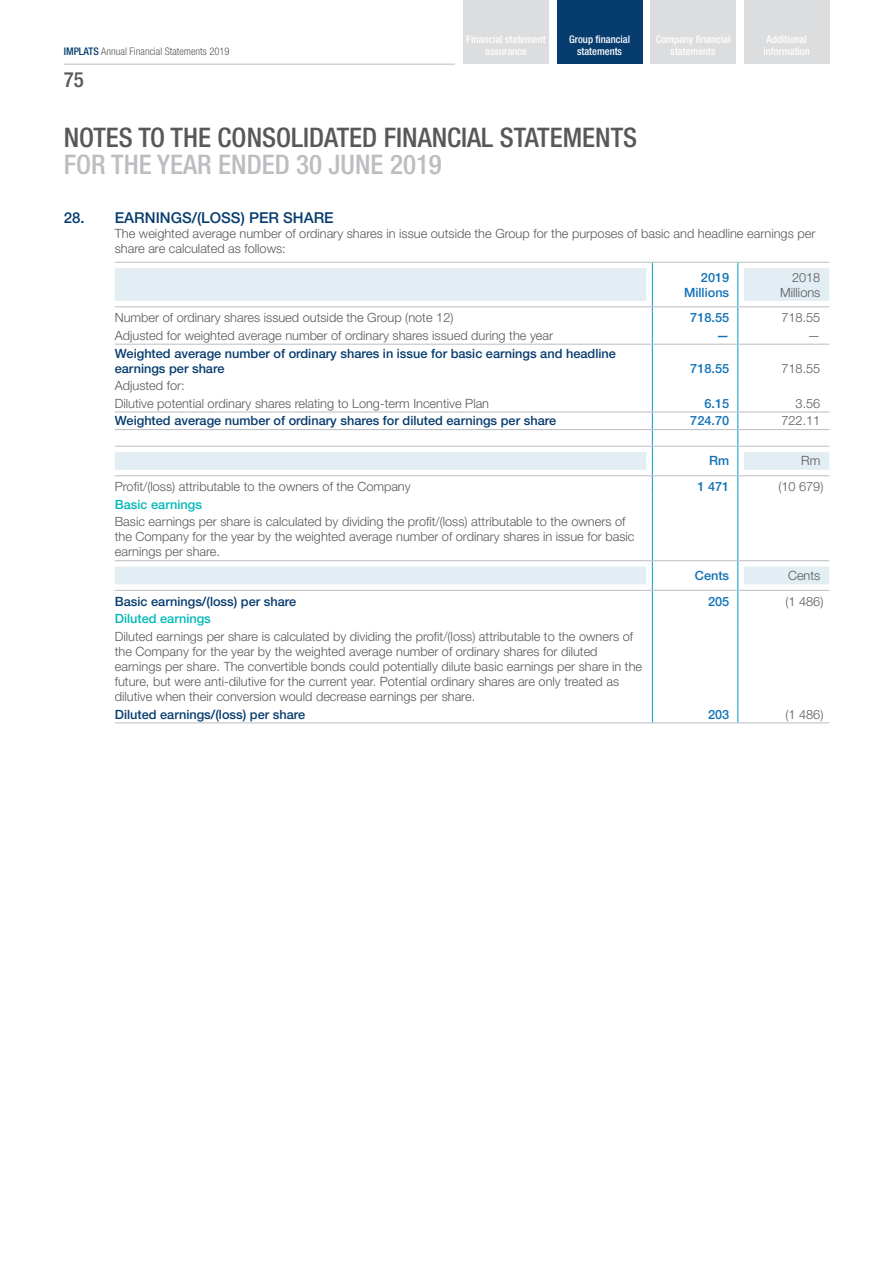
<style>
.page{position:relative;width:893px;height:1263px;background:#fff}
.page>*{position:absolute;margin:0;border:0;box-sizing:border-box;transform-origin:0 0}
.t1{font:500 condensed 27px "Helvetica Neue LT Std";color:#57585a}
.t2{font:500 condensed 27px "Helvetica Neue LT Std";color:#bcbdc0}
.t3{font:500 condensed 21px "Helvetica Neue LT Std";color:#57585a}
.t4{font:500 15px "Helvetica Neue LT Std";color:#063c6e}
.t5{font:300 12.75px/15px "Helvetica Neue LT Std";color:#57585a}
.t6{font:500 12.75px/15px "Helvetica Neue LT Std";color:#063c6e}
.t7{font:500 12.75px/15px "Helvetica Neue LT Std";color:#1071b7;text-align:right}
.t8{font:500 12.75px "Helvetica Neue LT Std";color:#00b8b9}
.t9{font:500 condensed 10.5px/12px "Helvetica Neue LT Std";color:#fff;text-align:center}
.t10{font:300 condensed 10.5px "Helvetica Neue LT Std";color:#57585a}
.s1{font-weight:500;color:#063c6e}
</style>
<div class="page">
<svg style="left:115px;top:268px;width:714px;height:316px"></svg>
<hr style="left:115px;top:262px;width:531px;height:1px;background:#bcbdc0">
<hr style="left:652px;top:262px;width:86px;height:1px;background:#bcbdc0">
<svg style="left:646px;top:262px;width:7px;height:6px"></svg>
<svg style="left:737px;top:262px;width:7px;height:6px"></svg>
<hr style="left:744px;top:262px;width:85px;height:1px;background:#bcbdc0">
<hr style="left:652px;top:268px;width:1px;height:33px;background:#009ccc">
<hr style="left:737px;top:268px;width:1px;height:33px;background:#009ccc">
<hr style="left:115px;top:306px;width:531px;height:1px;background:#bcbdc0">
<hr style="left:652px;top:306px;width:86px;height:1px;background:#bcbdc0">
<hr style="left:744px;top:306px;width:85px;height:1px;background:#bcbdc0">
<hr style="left:115px;top:344px;width:531px;height:1px;background:#bcbdc0">
<svg style="left:646px;top:301px;width:7px;height:44px"></svg>
<hr style="left:652px;top:344px;width:86px;height:1px;background:#bcbdc0">
<hr style="left:652px;top:345px;width:1px;height:32px;background:#009ccc">
<svg style="left:737px;top:301px;width:7px;height:44px"></svg>
<hr style="left:737px;top:345px;width:1px;height:32px;background:#009ccc">
<hr style="left:744px;top:344px;width:85px;height:1px;background:#bcbdc0">
<hr style="left:115px;top:412px;width:531px;height:1px;background:#bcbdc0">
<hr style="left:652px;top:412px;width:86px;height:1px;background:#bcbdc0">
<hr style="left:744px;top:412px;width:85px;height:1px;background:#bcbdc0">
<hr style="left:115px;top:429px;width:531px;height:1px;background:#bcbdc0">
<hr style="left:652px;top:429px;width:86px;height:1px;background:#bcbdc0">
<hr style="left:744px;top:429px;width:85px;height:1px;background:#bcbdc0">
<hr style="left:115px;top:446px;width:531px;height:1px;background:#bcbdc0">
<hr style="left:652px;top:446px;width:86px;height:1px;background:#bcbdc0">
<hr style="left:744px;top:446px;width:85px;height:1px;background:#bcbdc0">
<hr style="left:115px;top:475px;width:531px;height:1px;background:#bcbdc0">
<hr style="left:652px;top:475px;width:86px;height:1px;background:#bcbdc0">
<hr style="left:744px;top:475px;width:85px;height:1px;background:#bcbdc0">
<svg style="left:646px;top:377px;width:7px;height:136px"></svg>
<svg style="left:737px;top:377px;width:7px;height:136px"></svg>
<hr style="left:652px;top:513px;width:1px;height:47px;background:#009ccc">
<hr style="left:737px;top:513px;width:1px;height:47px;background:#009ccc">
<hr style="left:115px;top:560px;width:531px;height:1px;background:#bcbdc0">
<hr style="left:652px;top:560px;width:86px;height:1px;background:#bcbdc0">
<hr style="left:744px;top:560px;width:85px;height:1px;background:#bcbdc0">
<hr style="left:115px;top:590px;width:531px;height:1px;background:#bcbdc0">
<hr style="left:652px;top:590px;width:86px;height:1px;background:#bcbdc0">
<hr style="left:744px;top:590px;width:85px;height:1px;background:#bcbdc0">
<svg style="left:646px;top:560px;width:7px;height:68px"></svg>
<svg style="left:737px;top:560px;width:7px;height:68px"></svg>
<hr style="left:652px;top:628px;width:1px;height:77px;background:#009ccc">
<hr style="left:737px;top:628px;width:1px;height:77px;background:#009ccc">
<hr style="left:115px;top:722px;width:531px;height:1px;background:#bcbdc0">
<svg style="left:646px;top:705px;width:7px;height:18px"></svg>
<hr style="left:652px;top:722px;width:86px;height:1px;background:#bcbdc0">
<svg style="left:737px;top:705px;width:7px;height:18px"></svg>
<hr style="left:744px;top:722px;width:85px;height:1px;background:#bcbdc0">
<div style="left:651px;top:0;width:85px;height:64px;background:#dcdddf"></div>
<div style="left:557px;top:0;width:85px;height:64px;background:#063c6e"></div>
<div style="left:463px;top:0;width:86px;height:64px;background:#dcdddf"></div>
<div style="left:744px;top:0;width:85px;height:64px;background:#dcdddf"></div>
<hr style="left:64px;top:64px;width:391px;height:1px;background:#bcbdc0">
<p class="t10" style="left:64px;top:46px;width:167px"><span class="s1">IMPLATS</span> Annual Financial Statements 2019</p>
<h2 class="t3" style="left:64px;top:67px;width:22px">75</h2>
<p class="t9" style="left:569px;top:33px;width:62px">Group financial statements</p>
<p class="t9" style="left:656px;top:33px;width:76px">Company financial statements</p>
<p class="t9" style="left:466px;top:33px;width:81px">Financial statement assurance</p>
<p class="t9" style="left:763px;top:33px;width:48px;text-align:left">Additional information</p>
<h1 class="t1" style="left:64px;top:121px;width:575px">NOTES TO THE CONSOLIDATED FINANCIAL STATEMENTS</h1>
<h1 class="t2" style="left:64px;top:148px;width:380px">FOR THE YEAR ENDED 30 JUNE 2019</h1>
<p class="t4" style="left:64px;top:209px;width:271px">28. EARNINGS/(LOSS) PER SHARE</p>
<p class="t5" style="left:115px;top:226px;width:702px">The weighted average number of ordinary shares in issue outside the Group for the purposes of basic and headline earnings per share are calculated as follows:</p>
<p class="t7" style="left:684px;top:269px;width:47px">2019<br>Millions</p>
<p class="t5" style="left:780px;top:269px;width:42px;text-align:right">2018<br>Millions</p>
<p class="t5" style="left:115px;top:310px;width:340px">Number of ordinary shares issued outside the Group (note 12)</p>
<p class="t7" style="left:690px;top:310px;width:40px">718.55</p>
<p class="t5" style="left:781px;top:310px;width:40px">718.55</p>
<p class="t5" style="left:115px;top:328px;width:440px">Adjusted for weighted average number of ordinary shares issued during the year</p>
<p class="t7" style="left:716px;top:328px;width:14px">—</p>
<p class="t5" style="left:808px;top:328px;width:14px">—</p>
<p class="t6" style="left:115px;top:345px;width:503px">Weighted average number of ordinary shares in issue for basic earnings and headline earnings per share</p>
<p class="t7" style="left:690px;top:360px;width:40px">718.55</p>
<p class="t5" style="left:781px;top:360px;width:40px">718.55</p>
<p class="t5" style="left:115px;top:377px;width:376px;line-height:17.5px">Adjusted for:<br>Dilutive potential ordinary shares relating to Long-term Incentive Plan</p>
<p class="t7" style="left:704px;top:396px;width:26px">6.15</p>
<p class="t5" style="left:796px;top:395px;width:26px">3.56</p>
<p class="t6" style="left:115px;top:413px;width:443px">Weighted average number of ordinary shares for diluted earnings per share</p>
<p class="t7" style="left:690px;top:413px;width:40px">724.70</p>
<p class="t5" style="left:781px;top:413px;width:40px">722.11</p>
<p class="t7" style="left:709px;top:453px;width:22px">Rm</p>
<p class="t5" style="left:801px;top:453px;width:21px">Rm</p>
<p class="t5" style="left:115px;top:479px;width:297px">Profit/(loss) attributable to the owners of the Company</p>
<p class="t7" style="left:697px;top:479px;width:33px">1 471</p>
<p class="t5" style="left:778px;top:479px;width:47px">(10 679)</p>
<p class="t8" style="left:115px;top:497px;width:89px">Basic earnings</p>
<p class="t5" style="left:115px;top:514px;width:521px">Basic earnings per share is calculated by dividing the profit/(loss) attributable to the owners of the Company for the year by the weighted average number of ordinary shares in issue for basic earnings per share.</p>
<p class="t7" style="left:695px;top:568px;width:36px">Cents</p>
<p class="t5" style="left:788px;top:568px;width:34px">Cents</p>
<p class="t6" style="left:115px;top:594px;width:183px">Basic earnings/(loss) per share</p>
<p class="t7" style="left:708px;top:594px;width:23px">205</p>
<p class="t5" style="left:785px;top:593px;width:40px">(1 486)</p>
<p class="t8" style="left:115px;top:611px;width:98px">Diluted earnings</p>
<p class="t5" style="left:115px;top:629px;width:529px">Diluted earnings per share is calculated by dividing the profit/(loss) attributable to the owners of the Company for the year by the weighted average number of ordinary shares for diluted earnings per share. The convertible bonds could potentially dilute basic earnings per share in the future, but were anti-dilutive for the current year. Potential ordinary shares are only treated as dilutive when their conversion would decrease earnings per share.</p>
<p class="t6" style="left:115px;top:706px;width:192px">Diluted earnings/(loss) per share</p>
<p class="t7" style="left:708px;top:706px;width:23px">203</p>
<p class="t5" style="left:785px;top:706px;width:40px">(1 486)</p>
</div>
